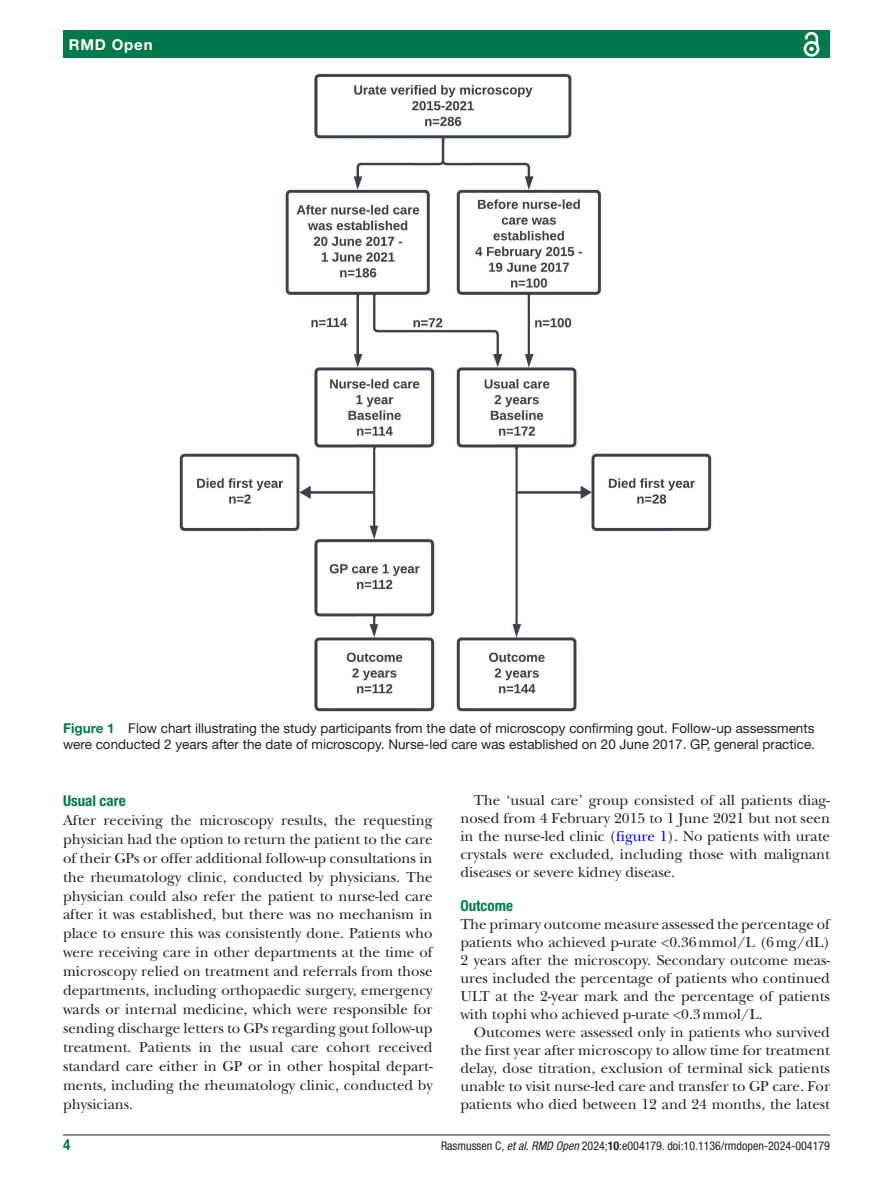
<style>
.page{position:relative;width:893px;height:1191px;background:#fff}
.page>*{position:absolute;margin:0;border:0;box-sizing:border-box;transform-origin:0 0}
.t1{font:15px/18.9px "New Baskerville";color:#231f20;text-align:justify}
.t2{font:700 condensed 15px "Helvetica Neue LT Std";color:#007a4b}
.t3{font:700 15px "Helvetica Neue LT Std";letter-spacing:.055em;color:#fff}
.t4{font:13.5px/16.2px "Helvetica Neue LT Std";color:#231f20}
.t5{font:condensed 12px "Helvetica Neue LT Std";color:#231f20}
.s1{font-weight:700;color:#007a4b}
.s2{color:#00f}
.s3{font-style:italic}
.s4{font-weight:700}
</style>
<div class="page">
<hr style="left:63px;top:1134px;width:767px;height:1px;background:#231f20">
<div style="left:63px;top:31px;width:767px;height:27px;background:#007a4b"></div>
<svg style="left:803px;top:31px;width:17px;height:26px"></svg>
<img style="left:179px;top:73px;width:533px;height:639px">
<p class="t3" style="left:69px;top:35px;width:85px">RMD Open</p>
<p class="t4" style="left:63px;top:720px;width:753px"><span class="s1">Figure 1</span> Flow chart illustrating the study participants from the date of microscopy confirming gout. Follow-up assessments were conducted 2 years after the date of microscopy. Nurse-led care was established on 20 June 2017. GP, general practice.</p>
<p class="t2" style="left:63px;top:791px;width:64px">Usual care</p>
<p class="t1" style="left:63px;top:810px;width:371px">After receiving the microscopy results, the requesting physician had the option to return the patient to the care of their GPs or offer additional follow-up consultations in the rheumatology clinic, conducted by physicians. The physician could also refer the patient to nurse-led care after it was established, but there was no mechanism in place to ensure this was consistently done. Patients who were receiving care in other departments at the time of microscopy relied on treatment and referrals from those departments, including orthopaedic surgery, emergency wards or internal medicine, which were responsible for sending discharge letters to GPs regarding gout follow-up treatment. Patients in the usual care cohort received standard care either in GP or in other hospital depart&shy;ments, including the rheumatology clinic, conducted by physicians.</p>
<p class="t1" style="left:460px;top:791px;width:371px;line-height:18px;text-indent:14px">The ‘usual care’ group consisted of all patients diag&shy;nosed from 4 February 2015 to 1 June 2021 but not seen in the nurse-led clinic (<span class="s2">figure 1</span>). No patients with urate crystals were excluded, including those with malignant diseases or severe kidney disease.</p>
<p class="t2" style="left:460px;top:897px;width:54px">Outcome</p>
<p class="t1" style="left:460px;top:915px;width:371px;line-height:18px">The primary outcome measure assessed the percentage of patients who achieved p-urate &lt;0.36mmol/L (6mg/dL)<br>2 years after the microscopy. Secondary outcome meas&shy;ures included the percentage of patients who continued ULT at the 2-year mark and the percentage of patients with tophi who achieved p-urate &lt;0.3mmol/L.</p>
<p class="t1" style="left:460px;top:1023px;width:371px;line-height:18px;text-indent:14px">Outcomes were assessed only in patients who survived the first year after microscopy to allow time for treatment delay, dose titration, exclusion of terminal sick patients unable to visit nurse-led care and transfer to GP care. For patients who died between 12 and 24 months, the latest</p>
<p class="t2" style="left:63px;top:1135px;width:9px">4</p>
<p class="t5" style="left:441px;top:1138px;width:390px">Rasmussen C, <span class="s3">et al</span>. <span class="s3">RMD Open</span> 2024;<span class="s4">10</span>:e004179. doi:10.1136/rmdopen-2024-004179</p>
</div>
